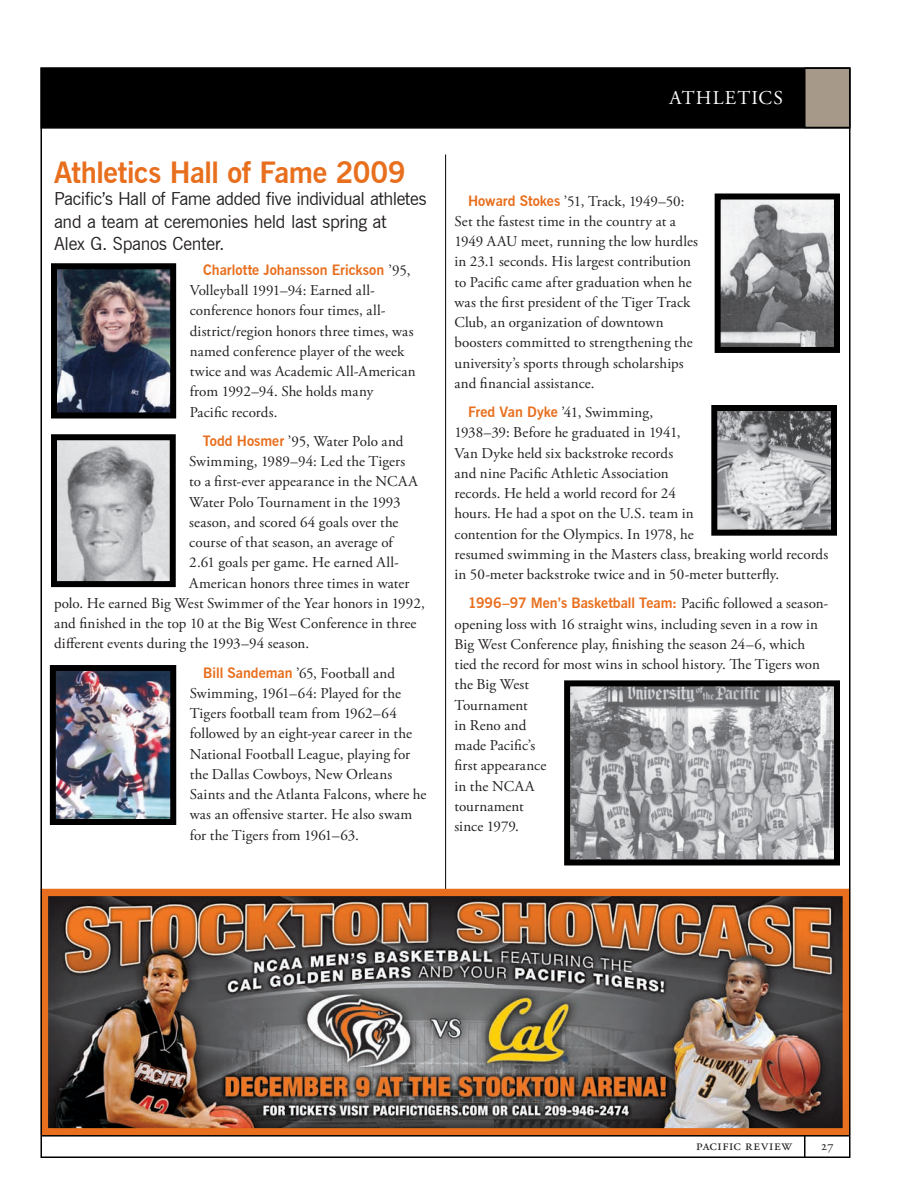
<style>
.page{position:relative;width:918px;height:1188px;background:#fff}
.page>*{position:absolute;margin:0;border:0;box-sizing:border-box;transform-origin:0 0}
._20_Head_NG{font:700 29.25px "News Gothic BT";letter-spacing:-.01em;color:#e86f1e}
._90_Department_Heads{font:19.5px "Adobe Garamond Pro";letter-spacing:.06em;color:#fff}
._43_F_Dek_NG{font:18px/22.5px "News Gothic BT";letter-spacing:-.02em;color:#231f20}
._23_Body{font:15px/20.2px "Adobe Garamond Pro";letter-spacing:.005em;color:#231f20}
._23_Body-2{font:700 14.25px "News Gothic BT";color:#e86f1e}
.t1{font:13.5px "Adobe Garamond Pro";color:#231f20}
.s1{font-family:"Adobe Garamond Pro";font-weight:400;font-size:15px;color:#231f20}
.s2{font-family:"News Gothic BT";font-weight:700;font-size:14.25px;color:#e86f1e}
</style>
<div class="page">
<hr style="left:804px;top:1136px;width:2px;height:21px;background:#000001">
<img style="left:571px;top:687px;width:262px;height:172px">
<div style="left:564px;top:680px;width:276px;height:186px;border:6px solid #000001"></div>
<img style="left:57px;top:672px;width:112px;height:146px">
<div style="left:50px;top:665px;width:126px;height:160px;border:6px solid #000001"></div>
<img style="left:58px;top:270px;width:111px;height:141px">
<div style="left:51px;top:263px;width:125px;height:155px;border:6px solid #000001"></div>
<img style="left:722px;top:201px;width:111px;height:145px">
<div style="left:715px;top:194px;width:125px;height:159px;border:6px solid #000001"></div>
<img style="left:58px;top:441px;width:111px;height:139px">
<div style="left:51px;top:434px;width:125px;height:153px;border:6px solid #000001"></div>
<img style="left:718px;top:412px;width:112px;height:117px">
<div style="left:711px;top:405px;width:126px;height:131px;border:6px solid #000001"></div>
<hr style="left:445px;top:154px;width:1px;height:974px;background:#000001">
<img style="left:43px;top:885px;width:808px;height:254px">
<hr style="left:41px;top:1135px;width:809px;height:2px;background:#000001">
<div style="left:40px;top:68px;width:810px;height:61px;background:#000001;border:2px solid #000001"></div>
<div style="left:804px;top:68px;width:46px;height:60px;background:#a79989;border:2px solid #000001"></div>
<p class="_20_Head_NG" style="left:54px;top:154px;width:353px">Athletics Hall of Fame 2009</p>
<p class="_43_F_Dek_NG" style="left:54px;top:187px;width:374px">Pacific’s Hall of Fame added five individual athletes and a team at ceremonies held last spring at<br>Alex G. Spanos Center.</p>
<p class="_23_Body-2" style="left:203px;top:261px;width:209px">Charlotte Johansson Erickson <span class="s1">’95,</span></p>
<p class="_23_Body" style="left:190px;top:281px;width:228px">Volleyball 1991–94: Earned all&shy;conference honors four times, all&shy;district/region honors three times, was named conference player of the week twice and was Academic All-American from 1992–94. She holds many<br>Pacific records.</p>
<p class="_23_Body" style="left:203px;top:432px;width:202px"><span class="s2">Todd Hosmer</span> ’95, Water Polo and</p>
<p class="_23_Body" style="left:189px;top:452px;width:217px">Swimming, 1989–94: Led the Tigers</p>
<p class="_23_Body" style="left:189px;top:472px;width:230px">to a first-ever appearance in the NCAA</p>
<p class="_23_Body" style="left:189px;top:492px;width:213px">Water Polo Tournament in the 1993</p>
<p class="_23_Body" style="left:189px;top:513px;width:211px">season, and scored 64 goals over the</p>
<p class="_23_Body" style="left:189px;top:533px;width:205px">course of that season, an average of</p>
<p class="_23_Body" style="left:189px;top:553px;width:211px">2.61 goals per game. He earned All-</p>
<p class="_23_Body" style="left:189px;top:573px;width:222px">American honors three times in water</p>
<p class="_23_Body" style="left:54px;top:594px;width:372px">polo. He earned Big West Swimmer of the Year honors in 1992,</p>
<p class="_23_Body" style="left:54px;top:614px;width:364px">and finished in the top 10 at the Big West Conference in three</p>
<p class="_23_Body" style="left:54px;top:634px;width:257px">different events during the 1993–94 season.</p>
<p class="_23_Body" style="left:190px;top:663px;width:238px;text-indent:13px"><span class="s2">Bill Sandeman</span> ’65, Football and Swimming, 1961–64: Played for the Tigers football team from 1962–64 followed by an eight-year career in the National Football League, playing for the Dallas Cowboys, New Orleans Saints and the Atlanta Falcons, where he was an offensive starter. He also swam for the Tigers from 1961–63.</p>
<p class="_90_Department_Heads" style="left:669px;top:86px;width:115px">ATHLETICS</p>
<p class="_23_Body" style="left:454px;top:191px;width:245px;text-indent:14px"><span class="s2">Howard Stokes</span> ’51, Track, 1949–50:<br>Set the fastest time in the country at a 1949 AAU meet, running the low hurdles in 23.1 seconds. His largest contribution to Pacific came after graduation when he was the first president of the Tiger Track Club, an organization of downtown boosters committed to strengthening the university’s sports through scholarships and financial assistance.</p>
<p class="_23_Body" style="left:454px;top:403px;width:375px;text-indent:14px"><span class="s2">Fred Van Dyke</span> ’41, Swimming,<br>1938–39: Before he graduated in 1941,<br>Van Dyke held six backstroke records<br>and nine Pacific Athletic Association<br>records. He held a world record for 24<br>hours. He had a spot on the U.S. team in<br>contention for the Olympics. In 1978, he<br>resumed swimming in the Masters class, breaking world records in 50-meter backstroke twice and in 50-meter butterfly.</p>
<p class="_23_Body-2" style="left:468px;top:595px;width:362px">1996–97 Men’s Basketball Team: <span class="s1">Pacific followed a season-</span></p>
<p class="_23_Body" style="left:455px;top:614px;width:367px">opening loss with 16 straight wins, including seven in a row in<br>Big West Conference play, finishing the season 24–6, which tied the record for most wins in school history. The Tigers won the Big West<br>Tournament<br>in Reno and<br>made Pacific’s<br>first appearance<br>in the NCAA<br>tournament<br>since 1979.</p>
<p class="_23_Body" style="left:696px;top:1135px;width:97px">pacific review</p>
<p class="t1" style="left:821px;top:1137px;width:14px">27</p>
</div>
